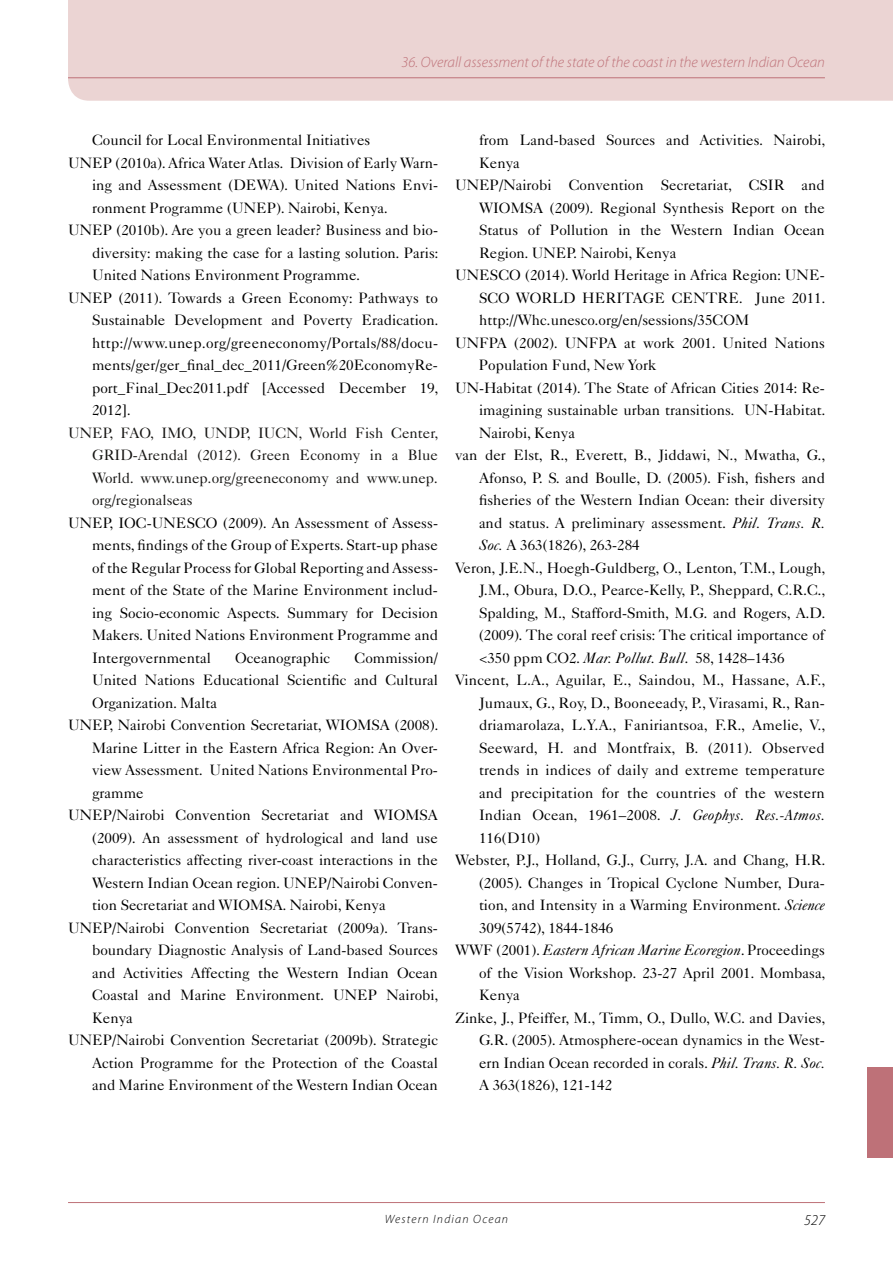
<style>
.page{position:relative;width:893px;height:1263px;background:#fff}
.page>*{position:absolute;margin:0;border:0;box-sizing:border-box;transform-origin:0 0}
.t1{font:15px "Caslon 540 LT Std";color:#000}
.t2{font:15px "Caslon 540 LT Std";color:#161513}
.t3{font:italic 300 15px "Myriad Pro";color:#be7178}
.t4{font:italic 15px "Caslon 540 LT Std";color:#000}
.t5{font:italic 300 15px "Myriad Pro";color:#000}
.t6{font:italic 300 12px "Myriad Pro";letter-spacing:.1em;color:#000}
.s1{font-style:italic}
.s2{font-style:normal}
</style>
<div class="page">
<div style="left:68px;top:0;width:825px;height:101px;background:#ebd4d3"></div>
<hr style="left:68px;top:77px;width:757px;height:1px;background:#be7178">
<div style="left:867px;top:1068px;width:26px;height:90px;background:#be7178"></div>
<hr style="left:68px;top:1202px;width:757px;height:1px;background:#be7178">
<p class="t3" style="left:402px;top:53px;width:425px">36. Overall assessment of the state of the coast in the western Indian Ocean</p>
<p class="t1" style="left:92px;top:131px;width:280px">Council for Local Environmental Initiatives</p>
<p class="t1" style="left:68px;top:154px;width:371px">UNEP (2010a). Africa Water Atlas. Division of Early Warn-</p>
<p class="t1" style="left:92px;top:176px;width:347px">ing and Assessment (DEWA). United Nations Envi-</p>
<p class="t1" style="left:92px;top:199px;width:297px">ronment Programme (UNEP). Nairobi, Kenya.</p>
<p class="t1" style="left:68px;top:221px;width:371px">UNEP (2010b). Are you a green leader? Business and bio-</p>
<p class="t1" style="left:92px;top:244px;width:348px">diversity: making the case for a lasting solution. Paris:</p>
<p class="t1" style="left:92px;top:266px;width:270px">United Nations Environment Programme.</p>
<p class="t1" style="left:68px;top:289px;width:371px">UNEP (2011). Towards a Green Economy: Pathways to</p>
<p class="t1" style="left:92px;top:311px;width:348px">Sustainable Development and Poverty Eradication.</p>
<p class="t1" style="left:92px;top:334px;width:347px">http://www.unep.org/greeneconomy/Portals/88/docu-</p>
<p class="t1" style="left:92px;top:356px;width:347px">ments/ger/ger_final_dec_2011/Green%20EconomyRe-</p>
<p class="t1" style="left:92px;top:379px;width:348px">port_Final_Dec2011.pdf [Accessed December 19,</p>
<p class="t1" style="left:92px;top:401px;width:40px">2012].</p>
<p class="t2" style="left:68px;top:424px;width:372px">UNEP, FAO, IMO, UNDP, IUCN, World Fish Center,</p>
<p class="t2" style="left:92px;top:446px;width:347px">GRID-Arendal (2012). Green Economy in a Blue</p>
<p class="t2" style="left:92px;top:469px;width:347px">World. www.unep.org/greeneconomy and www.unep.</p>
<p class="t2" style="left:92px;top:491px;width:102px">org/regionalseas</p>
<p class="t1" style="left:68px;top:514px;width:371px">UNEP, IOC-UNESCO (2009). An Assessment of Assess-</p>
<p class="t1" style="left:92px;top:536px;width:347px">ments, findings of the Group of Experts. Start-up phase</p>
<p class="t1" style="left:92px;top:559px;width:347px">of the Regular Process for Global Reporting and Assess-</p>
<p class="t1" style="left:92px;top:581px;width:347px">ment of the State of the Marine Environment includ-</p>
<p class="t1" style="left:92px;top:604px;width:347px">ing Socio-economic Aspects. Summary for Decision</p>
<p class="t1" style="left:92px;top:626px;width:347px">Makers. United Nations Environment Programme and</p>
<p class="t1" style="left:92px;top:649px;width:120px">Intergovernmental</p>
<p class="t1" style="left:235px;top:649px;width:96px">Oceanographic</p>
<p class="t1" style="left:355px;top:649px;width:85px">Commission/</p>
<p class="t1" style="left:92px;top:671px;width:347px">United Nations Educational Scientific and Cultural</p>
<p class="t1" style="left:92px;top:694px;width:126px">Organization. Malta</p>
<p class="t1" style="left:68px;top:716px;width:372px">UNEP, Nairobi Convention Secretariat, WIOMSA (2008).</p>
<p class="t1" style="left:92px;top:739px;width:347px">Marine Litter in the Eastern Africa Region: An Over-</p>
<p class="t1" style="left:92px;top:761px;width:347px">view Assessment. United Nations Environmental Pro-</p>
<p class="t1" style="left:92px;top:784px;width:53px">gramme</p>
<p class="t1" style="left:68px;top:806px;width:371px">UNEP/Nairobi Convention Secretariat and WIOMSA</p>
<p class="t1" style="left:92px;top:829px;width:347px">(2009). An assessment of hydrological and land use</p>
<p class="t1" style="left:92px;top:851px;width:347px">characteristics affecting river-coast interactions in the</p>
<p class="t1" style="left:92px;top:874px;width:347px">Western Indian Ocean region. UNEP/Nairobi Conven-</p>
<p class="t1" style="left:92px;top:896px;width:295px">tion Secretariat and WIOMSA. Nairobi, Kenya</p>
<p class="t1" style="left:68px;top:919px;width:371px">UNEP/Nairobi Convention Secretariat (2009a). Trans-</p>
<p class="t1" style="left:92px;top:941px;width:347px">boundary Diagnostic Analysis of Land-based Sources</p>
<p class="t1" style="left:92px;top:964px;width:347px">and Activities Affecting the Western Indian Ocean</p>
<p class="t1" style="left:92px;top:986px;width:348px">Coastal and Marine Environment. UNEP Nairobi,</p>
<p class="t1" style="left:92px;top:1009px;width:42px">Kenya</p>
<p class="t1" style="left:68px;top:1031px;width:371px">UNEP/Nairobi Convention Secretariat (2009b). Strategic</p>
<p class="t1" style="left:92px;top:1054px;width:347px">Action Programme for the Protection of the Coastal</p>
<p class="t1" style="left:92px;top:1076px;width:347px">and Marine Environment of the Western Indian Ocean</p>
<p class="t1" style="left:479px;top:131px;width:348px">from Land-based Sources and Activities. Nairobi,</p>
<p class="t1" style="left:479px;top:154px;width:42px">Kenya</p>
<p class="t1" style="left:455px;top:176px;width:371px">UNEP/Nairobi Convention Secretariat, CSIR and</p>
<p class="t1" style="left:479px;top:199px;width:347px">WIOMSA (2009). Regional Synthesis Report on the</p>
<p class="t1" style="left:479px;top:221px;width:347px">Status of Pollution in the Western Indian Ocean</p>
<p class="t1" style="left:479px;top:244px;width:199px">Region. UNEP. Nairobi, Kenya</p>
<p class="t1" style="left:455px;top:266px;width:371px">UNESCO (2014). World Heritage in Africa Region: UNE-</p>
<p class="t1" style="left:479px;top:289px;width:348px">SCO WORLD HERITAGE CENTRE. June 2011.</p>
<p class="t1" style="left:479px;top:311px;width:272px">http://Whc.unesco.org/en/sessions/35COM</p>
<p class="t1" style="left:455px;top:334px;width:371px">UNFPA (2002). UNFPA at work 2001. United Nations</p>
<p class="t1" style="left:479px;top:356px;width:179px">Population Fund, New York</p>
<p class="t1" style="left:455px;top:379px;width:371px">UN-Habitat (2014). The State of African Cities 2014: Re-</p>
<p class="t1" style="left:479px;top:401px;width:348px">imagining sustainable urban transitions. UN-Habitat.</p>
<p class="t1" style="left:479px;top:424px;width:98px">Nairobi, Kenya</p>
<p class="t1" style="left:455px;top:446px;width:372px">van der Elst, R., Everett, B., Jiddawi, N., Mwatha, G.,</p>
<p class="t1" style="left:479px;top:469px;width:347px">Afonso, P. S. and Boulle, D. (2005). Fish, fishers and</p>
<p class="t1" style="left:479px;top:491px;width:347px">fisheries of the Western Indian Ocean: their diversity</p>
<p class="t1" style="left:479px;top:514px;width:347px">and status. A preliminary assessment. <span class="s1">Phil. Trans. R.</span></p>
<p class="t1" style="left:479px;top:536px;width:162px"><span class="s1">Soc.</span> A 363(1826), 263-284</p>
<p class="t1" style="left:455px;top:559px;width:372px">Veron, J.E.N., Hoegh-Guldberg, O., Lenton, T.M., Lough,</p>
<p class="t1" style="left:479px;top:581px;width:348px">J.M., Obura, D.O., Pearce-Kelly, P., Sheppard, C.R.C.,</p>
<p class="t1" style="left:479px;top:604px;width:348px">Spalding, M., Stafford-Smith, M.G. and Rogers, A.D.</p>
<p class="t1" style="left:479px;top:626px;width:347px">(2009). The coral reef crisis: The critical importance of</p>
<p class="t1" style="left:479px;top:649px;width:307px">&lt;350 ppm CO2. <span class="s1">Mar. Pollut. Bull</span>. 58, 1428–1436</p>
<p class="t1" style="left:455px;top:671px;width:372px">Vincent, L.A., Aguilar, E., Saindou, M., Hassane, A.F.,</p>
<p class="t1" style="left:479px;top:694px;width:347px">Jumaux, G., Roy, D., Booneeady, P., Virasami, R., Ran-</p>
<p class="t1" style="left:479px;top:716px;width:348px">driamarolaza, L.Y.A., Faniriantsoa, F.R., Amelie, V.,</p>
<p class="t1" style="left:479px;top:739px;width:347px">Seeward, H. and Montfraix, B. (2011). Observed</p>
<p class="t1" style="left:479px;top:761px;width:347px">trends in indices of daily and extreme temperature</p>
<p class="t1" style="left:479px;top:784px;width:347px">and precipitation for the countries of the western</p>
<p class="t1" style="left:479px;top:806px;width:347px">Indian Ocean, 1961–2008. <span class="s1">J. Geophys. Res.-Atmos.</span></p>
<p class="t1" style="left:479px;top:829px;width:63px">116(D10)</p>
<p class="t1" style="left:455px;top:851px;width:372px">Webster, P.J., Holland, G.J., Curry, J.A. and Chang, H.R.</p>
<p class="t1" style="left:479px;top:874px;width:347px">(2005). Changes in Tropical Cyclone Number, Dura-</p>
<p class="t1" style="left:479px;top:896px;width:347px">tion, and Intensity in a Warming Environment. <span class="s1">Science</span></p>
<p class="t1" style="left:479px;top:919px;width:136px">309(5742), 1844-1846</p>
<p class="t4" style="left:455px;top:941px;width:371px"><span class="s2">WWF (2001).</span> Eastern African Marine Ecoregion<span class="s2">. Proceedings</span></p>
<p class="t1" style="left:479px;top:964px;width:348px">of the Vision Workshop. 23-27 April 2001. Mombasa,</p>
<p class="t1" style="left:479px;top:986px;width:42px">Kenya</p>
<p class="t1" style="left:455px;top:1009px;width:372px">Zinke, J., Pfeiffer, M., Timm, O., Dullo, W.C. and Davies,</p>
<p class="t1" style="left:479px;top:1031px;width:347px">G.R. (2005). Atmosphere-ocean dynamics in the West-</p>
<p class="t1" style="left:479px;top:1054px;width:347px">ern Indian Ocean recorded in corals. <span class="s1">Phil. Trans. R. Soc.</span></p>
<p class="t1" style="left:479px;top:1076px;width:135px">A 363(1826), 121-142</p>
<p class="t6" style="left:385px;top:1211px;width:125px">Western Indian Ocean</p>
<p class="t5" style="left:804px;top:1211px;width:22px">527</p>
</div>
